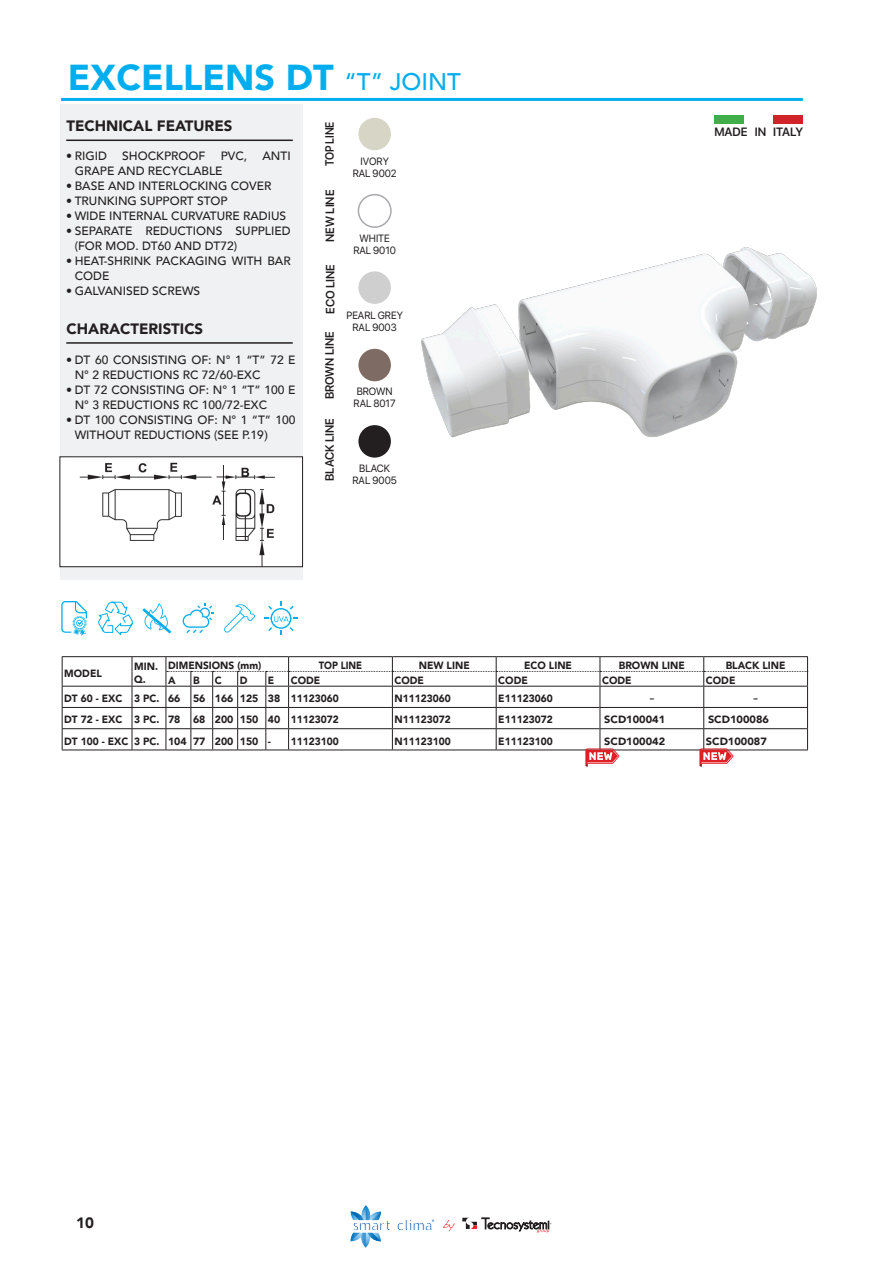
<style>
.page{position:relative;width:893px;height:1263px;background:#fff}
.page>*{position:absolute;margin:0;border:0;box-sizing:border-box;transform-origin:0 0}
.t1{font:900 36px "Avenir";color:#00aeef}
.t2{font:18px "Minion Pro";color:#231f20}
.CT_2__-2{font:900 15px "Avenir";color:#231f20}
.t3{font:500 12px/15px "Avenir";color:#231f20}
.t4{font:600 12px "SF Pro Display";color:#231f20}
.t5{font:600 12px "SF Pro Display";color:#231f20;scale:.9 1}
.EURO_SMARTCLIMA{font:900 10.5px/12.6px "Avenir";color:#231f20}
.t6{font:10.5px "SF Pro Display";color:#231f20}
.TXT_P9-I11{font:900 10.5px "Avenir";color:#231f20}
.EURO_SMARTCLIMA-2{font:900 10.5px "Avenir";color:#231f20;scale:1.04 1}
.EURO_SMARTCLIMA-3{font:900 10.5px "Avenir";color:#231f20;scale:.9 1}
.s1{font-weight:500;font-size:24px}
.s2{font-family:"Arial";font-weight:400}
</style>
<div class="page">
<svg style="left:462px;top:1218px;width:89px;height:15px"></svg>
<svg style="left:443px;top:1220px;width:12px;height:11px"></svg>
<svg style="left:351px;top:1205px;width:40px;height:42px"></svg>
<svg style="left:397px;top:1219px;width:37px;height:12px"></svg>
<div style="left:61px;top:104px;width:242px;height:476px;background:#f0f1f2"></div>
<svg style="left:63px;top:657px;width:69px;height:93px"></svg>
<hr style="left:62px;top:656px;width:70px;height:1px;background:#231f20">
<hr style="left:132px;top:656px;width:34px;height:1px;background:#231f20">
<hr style="left:62px;top:686px;width:70px;height:1px;background:#231f20">
<hr style="left:132px;top:686px;width:34px;height:1px;background:#231f20">
<hr style="left:62px;top:707px;width:70px;height:1px;background:#231f20">
<hr style="left:132px;top:707px;width:34px;height:1px;background:#231f20">
<hr style="left:62px;top:728px;width:70px;height:1px;background:#231f20">
<svg style="left:62px;top:657px;width:1px;height:93px"></svg>
<hr style="left:132px;top:728px;width:34px;height:1px;background:#231f20">
<svg style="left:132px;top:657px;width:1px;height:93px"></svg>
<hr style="left:62px;top:750px;width:70px;height:1px;background:#231f20">
<hr style="left:132px;top:750px;width:34px;height:1px;background:#231f20">
<hr style="left:66px;top:140px;width:227px;height:1px;background:#231f20">
<hr style="left:66px;top:342px;width:227px;height:2px;background:#231f20">
<hr style="left:61px;top:98px;width:742px;height:3px;background:#00aeef">
<svg style="left:224px;top:604px;width:31px;height:28px"></svg>
<svg style="left:183px;top:604px;width:31px;height:29px"></svg>
<svg style="left:264px;top:602px;width:34px;height:33px"></svg>
<svg style="left:142px;top:603px;width:29px;height:31px"></svg>
<svg style="left:61px;top:601px;width:26px;height:35px"></svg>
<svg style="left:98px;top:601px;width:35px;height:34px"></svg>
<svg style="left:166px;top:656px;width:642px;height:111px"></svg>
<div style="left:358px;top:425px;width:33px;height:33px;background:#231f20;border-radius:50%"></div>
<div style="left:358px;top:349px;width:33px;height:32px;background:#7e6b63;border-radius:50%"></div>
<div style="left:358px;top:271px;width:33px;height:33px;background:#cfcfcf;border-radius:50%"></div>
<div style="left:358px;top:194px;width:34px;height:34px;border:2px solid #a8a9ad;border-radius:50%"></div>
<div style="left:358px;top:118px;width:33px;height:32px;background:#d7d5c5;border-radius:50%"></div>
<div style="left:60px;top:457px;width:243px;height:110px;background:#fff"></div>
<img style="left:79px;top:462px;width:197px;height:103px">
<div style="left:60px;top:456px;width:243px;height:111px;border:1px solid #231f20"></div>
<img style="left:421px;top:247px;width:396px;height:191px">
<div style="left:714px;top:115px;width:30px;height:8px;background:#40ae49"></div>
<div style="left:773px;top:115px;width:30px;height:8px;background:#d1232a"></div>
<p class="t1" style="left:68px;top:47px;width:395px">EXCELLENS DT <span class="s1">“T” JOINT</span></p>
<p class="CT_2__-2" style="left:67px;top:113px;width:167px">TECHNICAL FEATURES</p>
<p class="t3" style="left:66px;top:147px;width:42px">• RIGID</p>
<p class="t3" style="left:122px;top:147px;width:85px">SHOCKPROOF</p>
<p class="t3" style="left:221px;top:147px;width:28px">PVC,</p>
<p class="t3" style="left:262px;top:147px;width:30px">ANTI</p>
<p class="t3" style="left:75px;top:162px;width:149px">GRAPE AND RECYCLABLE</p>
<p class="t3" style="left:66px;top:177px;width:207px">• BASE AND INTERLOCKING COVER</p>
<p class="t3" style="left:66px;top:192px;width:163px">• TRUNKING SUPPORT STOP</p>
<p class="t3" style="left:66px;top:207px;width:221px">• WIDE INTERNAL CURVATURE RADIUS</p>
<p class="t3" style="left:75px;top:222px;width:217px;text-indent:-9px">• SEPARATE REDUCTIONS SUPPLIED (FOR MOD. DT60 AND DT72)</p>
<p class="t3" style="left:75px;top:252px;width:217px;text-indent:-9px">• HEAT-SHRINK PACKAGING WITH BAR<br>CODE</p>
<p class="t3" style="left:66px;top:282px;width:135px">• GALVANISED SCREWS</p>
<p class="CT_2__-2" style="left:67px;top:316px;width:138px">CHARACTERISTICS</p>
<p class="t3" style="left:75px;top:352px;width:222px;text-indent:-9px">• DT 60 CONSISTING OF: N° 1 “T” 72 E<br>N° 2 REDUCTIONS RC 72/60-EXC</p>
<p class="t3" style="left:75px;top:382px;width:222px;text-indent:-9px">• DT 72 CONSISTING OF: N° 1 “T” 100 E<br>N° 3 REDUCTIONS RC 100/72-EXC</p>
<p class="t3" style="left:75px;top:412px;width:222px;text-indent:-9px">• DT 100 CONSISTING OF: N° 1 “T” 100<br>WITHOUT REDUCTIONS (SEE P.19<span class="s2">)</span></p>
<p class="t5" style="left:321px;top:166px;width:51px;rotate:-90deg">TOP LINE</p>
<p class="t4" style="left:321px;top:242px;width:54px;rotate:-90deg">NEW LINE</p>
<p class="t4" style="left:322px;top:314px;width:51px;rotate:-90deg">ECO LINE</p>
<p class="t4" style="left:321px;top:399px;width:70px;rotate:-90deg">BROWN LINE</p>
<p class="t4" style="left:321px;top:481px;width:64px;rotate:-90deg">BLACK LINE</p>
<p class="t6" style="left:360px;top:154px;width:30px">IVORY</p>
<p class="t6" style="left:353px;top:166px;width:45px">RAL 9002</p>
<p class="t6" style="left:360px;top:231px;width:32px">WHITE</p>
<p class="t6" style="left:353px;top:243px;width:44px">RAL 9010</p>
<p class="t6" style="left:346px;top:307px;width:58px">PEARL GREY</p>
<p class="t6" style="left:353px;top:319px;width:46px">RAL 9003</p>
<p class="t6" style="left:357px;top:384px;width:37px">BROWN</p>
<p class="t6" style="left:354px;top:396px;width:44px">RAL 8017</p>
<p class="t6" style="left:359px;top:461px;width:32px">BLACK</p>
<p class="t6" style="left:353px;top:473px;width:46px">RAL 9005</p>
<p class="t4" style="left:714px;top:123px;width:90px">MADE IN ITALY</p>
<p class="EURO_SMARTCLIMA" style="left:64px;top:666px;width:39px">MODEL</p>
<p class="EURO_SMARTCLIMA" style="left:134px;top:660px;width:25px">MIN.<br>Q.</p>
<p class="EURO_SMARTCLIMA" style="left:168px;top:659px;width:95px">DIMENSIONS (mm)</p>
<p class="EURO_SMARTCLIMA-3" style="left:319px;top:657px;width:50px">TOP LINE</p>
<p class="EURO_SMARTCLIMA" style="left:419px;top:659px;width:52px">NEW LINE</p>
<p class="EURO_SMARTCLIMA" style="left:524px;top:659px;width:49px">ECO LINE</p>
<p class="EURO_SMARTCLIMA" style="left:619px;top:659px;width:68px">BROWN LINE</p>
<p class="EURO_SMARTCLIMA" style="left:726px;top:659px;width:61px">BLACK LINE</p>
<p class="EURO_SMARTCLIMA" style="left:168px;top:674px;width:9px">A</p>
<p class="EURO_SMARTCLIMA" style="left:193px;top:674px;width:8px">B</p>
<p class="EURO_SMARTCLIMA" style="left:215px;top:674px;width:8px">C</p>
<p class="EURO_SMARTCLIMA" style="left:240px;top:674px;width:9px">D</p>
<p class="EURO_SMARTCLIMA" style="left:268px;top:674px;width:8px">E</p>
<p class="EURO_SMARTCLIMA" style="left:291px;top:674px;width:31px">CODE</p>
<p class="EURO_SMARTCLIMA" style="left:394px;top:674px;width:31px">CODE</p>
<p class="EURO_SMARTCLIMA" style="left:498px;top:674px;width:31px">CODE</p>
<p class="EURO_SMARTCLIMA" style="left:602px;top:674px;width:31px">CODE</p>
<p class="EURO_SMARTCLIMA" style="left:706px;top:674px;width:31px">CODE</p>
<p class="EURO_SMARTCLIMA" style="left:64px;top:692px;width:60px">DT 60 - EXC</p>
<p class="EURO_SMARTCLIMA" style="left:134px;top:692px;width:27px">3 PC.</p>
<p class="TXT_P9-I11" style="left:168px;top:689px;width:14px">66</p>
<p class="TXT_P9-I11" style="left:193px;top:689px;width:14px">56</p>
<p class="TXT_P9-I11" style="left:215px;top:689px;width:20px">166</p>
<p class="TXT_P9-I11" style="left:240px;top:689px;width:20px">125</p>
<p class="TXT_P9-I11" style="left:268px;top:689px;width:14px">38</p>
<p class="EURO_SMARTCLIMA" style="left:291px;top:692px;width:50px">11123060</p>
<p class="EURO_SMARTCLIMA" style="left:394px;top:692px;width:58px">N11123060</p>
<p class="EURO_SMARTCLIMA" style="left:498px;top:692px;width:56px">E11123060</p>
<p class="t2" style="left:649px;top:685px;width:8px">-</p>
<p class="t2" style="left:752px;top:685px;width:8px">-</p>
<p class="EURO_SMARTCLIMA" style="left:64px;top:713px;width:60px">DT 72 - EXC</p>
<p class="EURO_SMARTCLIMA" style="left:134px;top:713px;width:27px">3 PC.</p>
<p class="TXT_P9-I11" style="left:168px;top:711px;width:14px">78</p>
<p class="TXT_P9-I11" style="left:193px;top:711px;width:14px">68</p>
<p class="TXT_P9-I11" style="left:215px;top:711px;width:20px">200</p>
<p class="TXT_P9-I11" style="left:240px;top:711px;width:20px">150</p>
<p class="TXT_P9-I11" style="left:268px;top:711px;width:14px">40</p>
<p class="EURO_SMARTCLIMA" style="left:291px;top:713px;width:50px">11123072</p>
<p class="EURO_SMARTCLIMA" style="left:394px;top:713px;width:58px">N11123072</p>
<p class="EURO_SMARTCLIMA" style="left:498px;top:713px;width:56px">E11123072</p>
<p class="EURO_SMARTCLIMA-2" style="left:604px;top:711px;width:60px">SCD100041</p>
<p class="EURO_SMARTCLIMA-2" style="left:708px;top:711px;width:60px">SCD100086</p>
<p class="EURO_SMARTCLIMA" style="left:64px;top:734px;width:66px">DT 100 - EXC</p>
<p class="EURO_SMARTCLIMA" style="left:134px;top:734px;width:27px">3 PC.</p>
<p class="TXT_P9-I11" style="left:168px;top:732px;width:20px">104</p>
<p class="TXT_P9-I11" style="left:193px;top:732px;width:14px">77</p>
<p class="TXT_P9-I11" style="left:215px;top:732px;width:20px">200</p>
<p class="TXT_P9-I11" style="left:240px;top:732px;width:20px">150</p>
<p class="TXT_P9-I11" style="left:268px;top:732px;width:5px">-</p>
<p class="EURO_SMARTCLIMA" style="left:291px;top:734px;width:50px">11123100</p>
<p class="EURO_SMARTCLIMA" style="left:394px;top:734px;width:58px">N11123100</p>
<p class="EURO_SMARTCLIMA" style="left:498px;top:734px;width:56px">E11123100</p>
<p class="EURO_SMARTCLIMA-2" style="left:604px;top:732px;width:60px">SCD100042</p>
<p class="EURO_SMARTCLIMA-2" style="left:706px;top:732px;width:60px">SCD100087</p>
<p class="CT_2__-2" style="left:76px;top:1210px;width:19px">10</p>
</div>
